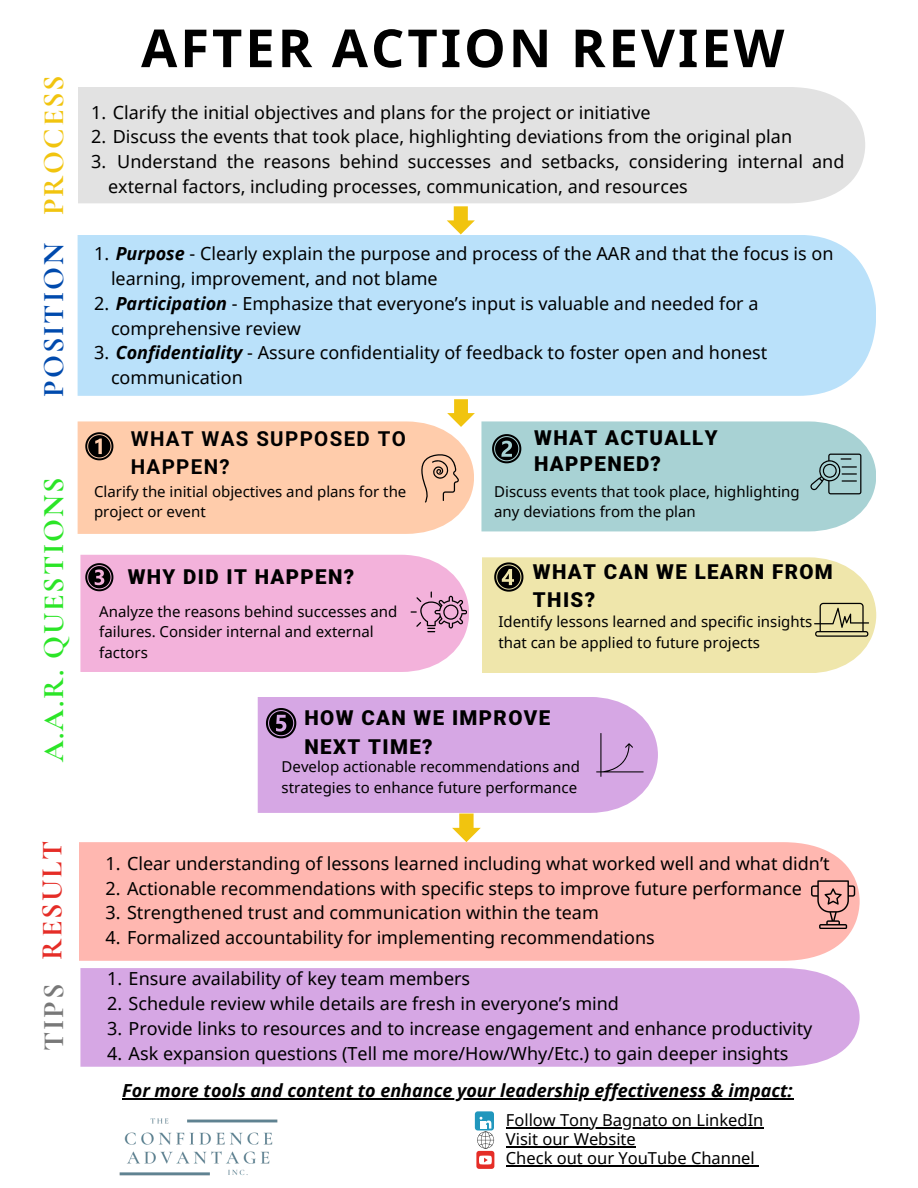
<style>
.page{position:relative;width:918px;height:1188px;background:#fff}
.page>*{position:absolute;margin:0;border:0;box-sizing:border-box;transform-origin:0 0}
.t1{font:700 52.5px "Noto Sans";letter-spacing:.055em;color:#000}
.t2{font:700 30px "Cormorant Garamond";letter-spacing:.065em;color:#2be527}
.t3{font:700 30px "Cormorant Garamond";letter-spacing:.065em;color:#004aad}
.t4{font:700 30px "Cormorant Garamond";letter-spacing:.065em;color:#f1c40f}
.t5{font:700 30px "Cormorant Garamond";letter-spacing:.065em;color:#e52d27}
.t6{font:700 30px "Cormorant Garamond";color:#787878}
.t7{font:900 20.55px/28.3px "Mardoto";letter-spacing:.065em;color:#000}
.t8{font:700 20.55px/28.3px "Mardoto";letter-spacing:.065em;color:#000}
.t9{font:18px/24.8px "Noto Sans";color:#000}
.t10{font:italic 700 18px "Noto Sans";color:#000}
.t11{font:16.5px/19.2px "Noto Sans";color:#000}
.t12{font:15px/20.2px "Noto Sans";color:#000}
.s1{font-weight:700;font-style:italic}
</style>
<div class="page">
<div style="left:78px;top:421px;width:396px;height:113px;background:#ffccab"></div>
<div style="left:80px;top:555px;width:389px;height:117px;background:#f3b2db"></div>
<div style="left:482px;top:557px;width:394px;height:116px;background:#efe6ab"></div>
<div style="left:258px;top:697px;width:400px;height:116px;background:#d6a7e4"></div>
<div style="left:78px;top:87px;width:787px;height:116px;background:#e2e2e2"></div>
<div style="left:79px;top:842px;width:780px;height:119px;background:#ffb7b0"></div>
<svg style="left:411px;top:591px;width:56px;height:41px;background:#ce97b9"></svg>
<svg style="left:811px;top:880px;width:44px;height:49px;background:#cd938d"></svg>
<svg style="left:419px;top:454px;width:40px;height:49px;background:#deb194"></svg>
<svg style="left:596px;top:733px;width:47px;height:44px;background:#c69bd3"></svg>
<svg style="left:814px;top:603px;width:55px;height:34px;background:#beb788"></svg>
<img style="left:119px;top:1118px;width:159px;height:58px">
<div style="left:475px;top:1111px;width:19px;height:19px;background:#2197bd;border-radius:3px"></div>
<svg style="left:477px;top:1117px;width:17px;height:32px"></svg>
<div style="left:476px;top:1151px;width:18px;height:18px;background:#e52d27;border-radius:3px"></div>
<svg style="left:479px;top:1156px;width:13px;height:8px"></svg>
<svg style="left:85px;top:432px;width:28px;height:28px"></svg>
<svg style="left:481px;top:421px;width:395px;height:110px;background:#a8cfd1"></svg>
<svg style="left:85px;top:563px;width:28px;height:28px"></svg>
<svg style="left:494px;top:562px;width:29px;height:30px"></svg>
<svg style="left:266px;top:708px;width:30px;height:30px"></svg>
<div style="left:78px;top:235px;width:798px;height:161px;background:#bae1fa"></div>
<svg style="left:447px;top:206px;width:28px;height:28px"></svg>
<hr style="left:506px;top:1127px;width:257px;height:1px;background:#000">
<hr style="left:506px;top:1146px;width:130px;height:1px;background:#000">
<hr style="left:506px;top:1165px;width:249px;height:2px;background:#000">
<hr style="left:122px;top:1098px;width:671px;height:1px;background:#000">
<svg style="left:447px;top:399px;width:28px;height:28px"></svg>
<svg style="left:452px;top:814px;width:29px;height:28px"></svg>
<div style="left:80px;top:968px;width:780px;height:99px;background:#d6a7e4"></div>
<p class="t4" style="left:35px;top:215px;width:142px;rotate:-90deg">PROCESS</p>
<p class="t1" style="left:141px;top:11px;width:645px">AFTER ACTION REVIEW</p>
<p class="t9" style="left:91px;top:99px;width:561px">1. Clarify the initial objectives and plans for the project or initiative</p>
<h3 class="t9" style="left:91px;top:124px;width:702px">2. Discuss the events that took place, highlighting deviations from the original plan</h3>
<p class="t9" style="left:108px;top:149px;width:738px;text-indent:9px">Understand the reasons behind successes and setbacks, considering internal and external factors, including processes, communication, and resources</p>
<p class="t9" style="left:91px;top:149px;width:17px">3.</p>
<p class="t3" style="left:35px;top:397px;width:155px;rotate:-90deg">POSITION</p>
<p class="t9" style="left:111px;top:241px;width:724px;text-indent:-17px">1. <span class="s1">Purpose</span> - Clearly explain the purpose and process of the AAR and that the focus is on learning, improvement, and not blame</p>
<p class="t9" style="left:111px;top:291px;width:649px;text-indent:-17px">2. <span class="s1">Participation</span> - Emphasize that everyone’s input is valuable and needed for a comprehensive review</p>
<h3 class="t9" style="left:111px;top:340px;width:658px;text-indent:-17px">3. <span class="s1">Confidentiality</span> - Assure confidentiality of feedback to foster open and honest communication</h3>
<p class="t2" style="left:35px;top:762px;width:287px;rotate:-90deg">A.A.R. QUESTIONS</p>
<p class="t5" style="left:34px;top:960px;width:121px;rotate:-90deg">RESULT</p>
<p class="t6" style="left:36px;top:1051px;width:69px;rotate:-90deg">TIPS</p>
<h1 class="t8" style="left:131px;top:424px;width:277px">WHAT WAS SUPPOSED TO<br>HAPPEN?</h1>
<p class="t7" style="left:534px;top:426px;width:185px;line-height:25.8px">WHAT ACTUALLY<br>HAPPENED?</p>
<p class="t12" style="left:94px;top:481px;width:314px">Clarify the initial objectives and plans for the project or event</p>
<p class="t12" style="left:494px;top:481px;width:307px">Discuss events that took place, highlighting any deviations from the plan</p>
<h2 class="t7" style="left:533px;top:558px;width:301px">WHAT CAN WE LEARN FROM<br>THIS?</h2>
<h3 class="t7" style="left:128px;top:562px;width:228px">WHY DID IT HAPPEN?</h3>
<p class="t12" style="left:99px;top:601px;width:300px">Analyze the reasons behind successes and failures. Consider internal and external factors</p>
<p class="t12" style="left:498px;top:611px;width:315px">Identify lessons learned and specific insights that can be applied to future projects</p>
<h2 class="t7" style="left:304px;top:704px;width:247px">HOW CAN WE IMPROVE<br>NEXT TIME?</h2>
<p class="t12" style="left:282px;top:756px;width:300px">Develop actionable recommendations and strategies to enhance future performance</p>
<h3 class="t9" style="left:105px;top:851px;width:726px">1. Clear understanding of lessons learned including what worked well and what didn’t</h3>
<p class="t9" style="left:105px;top:875px;width:698px">2. Actionable recommendations with specific steps to improve future performance</p>
<p class="t9" style="left:105px;top:900px;width:495px">3. Strengthened trust and communication within the team</p>
<p class="t9" style="left:105px;top:925px;width:551px">4. Formalized accountability for implementing recommendations</p>
<h2 class="t9" style="left:107px;top:966px;width:365px">1. Ensure availability of key team members</h2>
<h2 class="t9" style="left:107px;top:991px;width:513px">2. Schedule review while details are fresh in everyone’s mind</h2>
<p class="t9" style="left:107px;top:1016px;width:707px">3. Provide links to resources and to increase engagement and enhance productivity</p>
<p class="t9" style="left:107px;top:1040px;width:683px">4. Ask expansion questions (Tell me more/How/Why/Etc.) to gain deeper insights</p>
<p class="t10" style="left:122px;top:1078px;width:672px">For more tools and content to enhance your leadership effectiveness &amp; impact:</p>
<p class="t11" style="left:506px;top:1110px;width:259px">Follow Tony Bagnato on LinkedIn<br>Visit our Website</p>
<h3 class="t11" style="left:506px;top:1148px;width:250px">Check out our YouTube Channel</h3>
</div>
